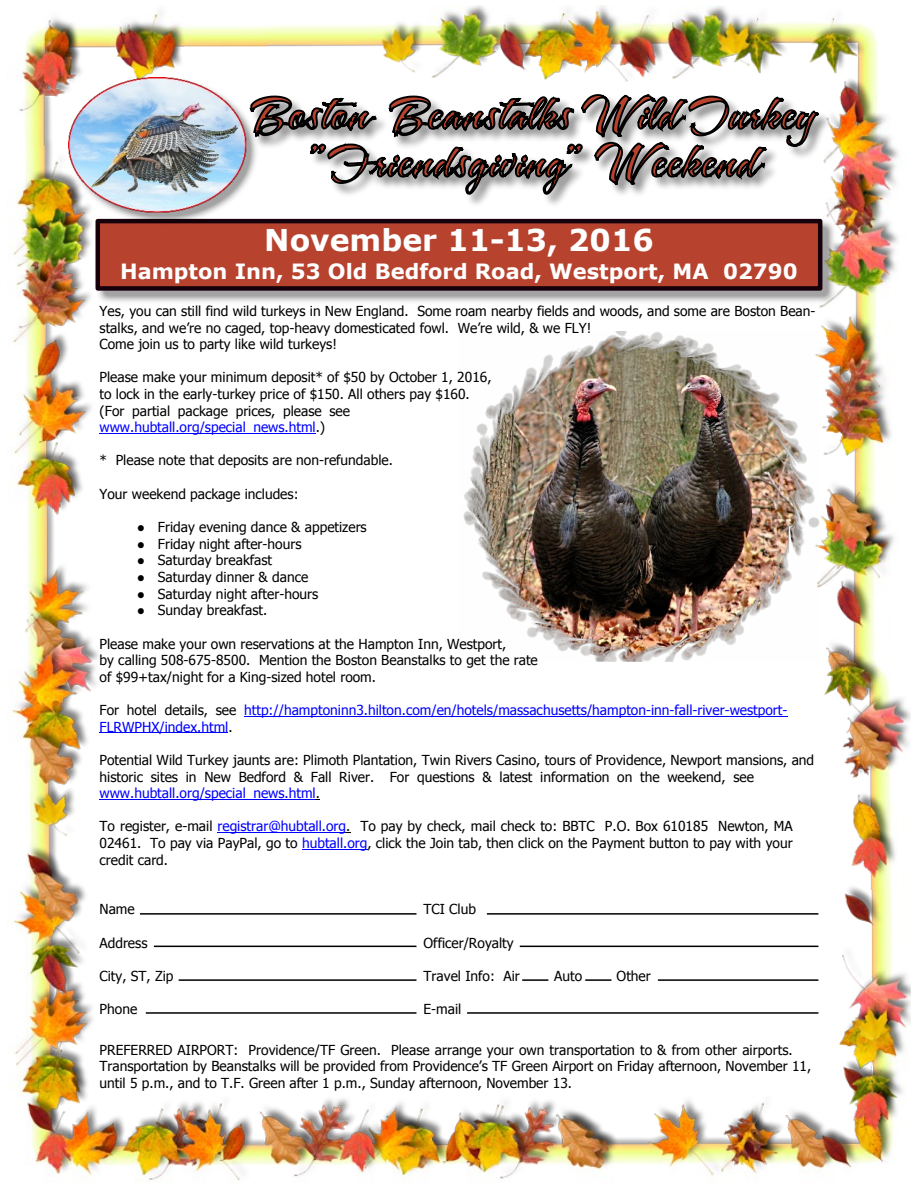
<style>
.page{position:relative;width:918px;height:1188px;background:#fff}
.page>*{position:absolute;margin:0;border:0;box-sizing:border-box;transform-origin:0 0}
.t1{font:700 30px "Verdana";color:#fff}
.t2{font:700 21px "Verdana";color:#fff}
.t3{font:13.8px/16.6px "Tahoma";color:#000}
.t4{font:13.8px/16.6px "Tahoma";color:#00f}
.s1{color:#00f}
.s2{font-family:"Times New Roman"}
.s3{color:#000}
</style>
<div class="page">
<img style="left:11px;top:6px;width:899px;height:1175px">
<svg style="left:237px;top:76px;width:606px;height:238px"></svg>
<img style="left:438px;top:332px;width:404px;height:330px">
<hr style="left:487px;top:913px;width:331px;height:2px;background:#000">
<hr style="left:520px;top:946px;width:298px;height:1px;background:#000">
<hr style="left:658px;top:979px;width:160px;height:2px;background:#000">
<hr style="left:522px;top:979px;width:26px;height:2px;background:#000">
<hr style="left:585px;top:979px;width:26px;height:2px;background:#000">
<hr style="left:467px;top:1012px;width:351px;height:2px;background:#000">
<hr style="left:140px;top:913px;width:276px;height:2px;background:#000">
<hr style="left:154px;top:946px;width:262px;height:1px;background:#000">
<hr style="left:179px;top:979px;width:237px;height:2px;background:#000">
<hr style="left:146px;top:1012px;width:270px;height:2px;background:#000">
<hr style="left:100px;top:433px;width:216px;height:1px;background:#00f">
<hr style="left:244px;top:716px;width:543px;height:1px;background:#00f">
<hr style="left:100px;top:733px;width:128px;height:1px;background:#00f">
<hr style="left:100px;top:799px;width:216px;height:1px;background:#00f">
<hr style="left:218px;top:832px;width:128px;height:1px;background:#00f">
<hr style="left:302px;top:849px;width:65px;height:1px;background:#00f">
<img style="left:93px;top:217px;width:745px;height:89px">
<div style="left:98px;top:221px;width:722px;height:67px;background:#b7432f"></div>
<div style="left:96px;top:219px;width:726px;height:72px;border:4px solid #16000b"></div>
<img style="left:66px;top:75px;width:195px;height:154px">
<img style="left:69px;top:77px;width:177px;height:137px">
<h1 class="t1" style="left:264px;top:228px;width:391px">November 11-13, 2016</h1>
<h2 class="t2" style="left:120px;top:263px;width:679px">Hampton Inn, 53 Old Bedford Road, Westport, MA 02790</h2>
<p class="t3" style="left:100px;top:304px;width:717px">Yes, you can still find wild turkeys in New England. Some roam nearby fields and woods, and some are Boston Bean&shy;stalks, and we’re no caged, top-heavy domesticated fowl. We’re wild, &amp; we FLY!<br>Come join us to party like wild turkeys!</p>
<p class="t3" style="left:100px;top:370px;width:394px">Please make your minimum deposit* of $50 by October 1, 2016, to lock in the early-turkey price of $150. All others pay $160. (For partial package prices, please see <span class="s1">www.hubtall.org/special_news.html</span>.)</p>
<p class="t3" style="left:100px;top:453px;width:295px">* Please note that deposits are non-refundable.</p>
<p class="t3" style="left:100px;top:486px;width:200px">Your weekend package includes:</p>
<p class="t3" style="left:137px;top:520px;width:232px"><span class="s2">●</span> Friday evening dance &amp; appetizers</p>
<p class="t3" style="left:137px;top:536px;width:166px"><span class="s2">●</span> Friday night after-hours</p>
<p class="t3" style="left:137px;top:553px;width:137px"><span class="s2">●</span> Saturday breakfast</p>
<p class="t3" style="left:137px;top:570px;width:173px"><span class="s2">●</span> Saturday dinner &amp; dance</p>
<p class="t3" style="left:137px;top:587px;width:183px"><span class="s2">●</span> Saturday night after-hours</p>
<p class="t3" style="left:137px;top:603px;width:132px"><span class="s2">●</span> Sunday breakfast.</p>
<p class="t3" style="left:100px;top:637px;width:440px">Please make your own reservations at the Hampton Inn, Westport,<br>by calling 508-675-8500. Mention the Boston Beanstalks to get the rate of $99+tax/night for a King-sized hotel room.</p>
<p class="t4" style="left:100px;top:703px;width:689px"><span class="s3">For hotel details, see</span> http://hamptoninn3.hilton.com/en/hotels/massachusetts/hampton-inn-fall-river-westport-<br>FLRWPHX/index.html<span class="s3">.</span></p>
<p class="t3" style="left:100px;top:753px;width:716px">Potential Wild Turkey jaunts are: Plimoth Plantation, Twin Rivers Casino, tours of Providence, Newport mansions, and historic sites in New Bedford &amp; Fall River. For questions &amp; latest information on the weekend, see <span class="s1">www.hubtall.org/special_news.html</span>.</p>
<p class="t3" style="left:100px;top:819px;width:695px;text-align:justify">To register, e-mail <span class="s1">registrar@hubtall.org</span>. To pay by check, mail check to: BBTC P.O. Box 610185 Newton, MA 02461. To pay via PayPal, go to <span class="s1">hubtall.org</span>, click the Join tab, then click on the Payment button to pay with your credit card.</p>
<p class="t3" style="left:100px;top:902px;width:37px">Name</p>
<p class="t3" style="left:424px;top:902px;width:54px">TCI Club</p>
<p class="t3" style="left:100px;top:935px;width:49px">Address</p>
<p class="t3" style="left:424px;top:935px;width:92px">Officer/Royalty</p>
<p class="t3" style="left:100px;top:969px;width:76px">City, ST, Zip</p>
<p class="t3" style="left:424px;top:969px;width:98px">Travel Info: Air</p>
<p class="t3" style="left:554px;top:969px;width:30px">Auto</p>
<p class="t3" style="left:617px;top:969px;width:36px">Other</p>
<p class="t3" style="left:100px;top:1002px;width:39px">Phone</p>
<p class="t3" style="left:424px;top:1002px;width:39px">E-mail</p>
<p class="t3" style="left:100px;top:1043px;width:713px">PREFERRED AIRPORT: Providence/TF Green. Please arrange your own transportation to &amp; from other airports.<br>Transportation by Beanstalks will be provided from Providence’s TF Green Airport on Friday afternoon, November 11, until 5 p.m., and to T.F. Green after 1 p.m., Sunday afternoon, November 13.</p>
</div>
